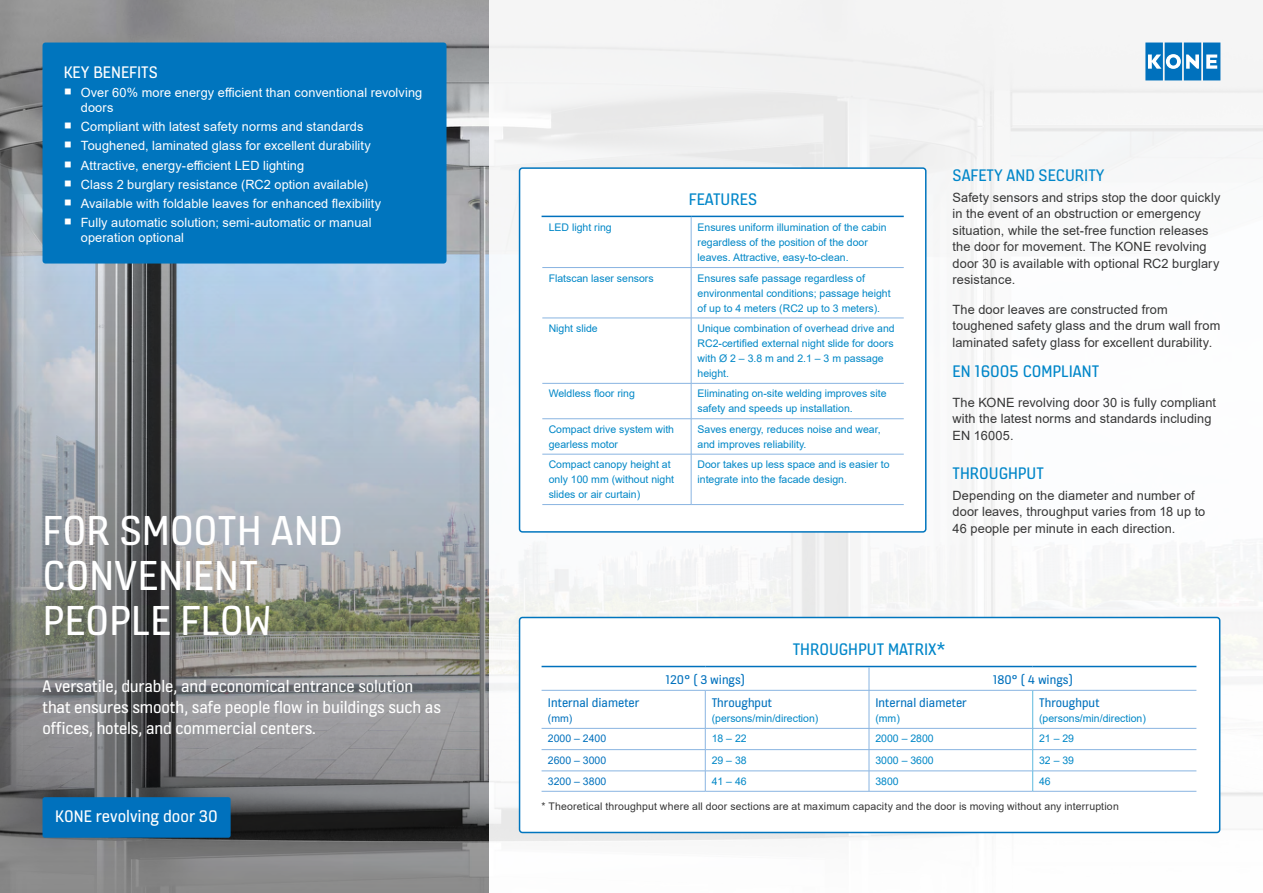
<style>
.page{position:relative;width:1263px;height:893px;background:#fff}
.page>*{position:absolute;margin:0;border:0;box-sizing:border-box;transform-origin:0 0}
.t1{font:45px/45px "KONE Information v 13";letter-spacing:.005em;color:#fff}
.t2{font:18px/21px "KONE Information v 13";letter-spacing:-.01em;color:#fff}
.t3{font:18px "KONE Information v 13";color:#0086c9}
.t4{font:13.5px "KONE Information v 13";color:#0071bd}
.t5{font:12.75px/16.5px "Arial";letter-spacing:.01em;color:#363636}
.t6{font:12.75px/15px "Arial";letter-spacing:.01em;color:#fff}
.t7{font:10.5px/15px "Arial";color:#0087c7}
.t8{font:10.5px "Arial";letter-spacing:.015em;color:#363636}
.t9{font:10.5px "Arial";color:#0071bd}
</style>
<div class="page">
<img style="left:0;top:0;width:489px;height:271px">
<div style="left:489px;top:0;width:774px;height:893px;background:#f7f8f8"></div>
<svg style="left:0;top:271px;width:489px;height:622px;background:#90969a"></svg>
<svg style="left:1145px;top:43px;width:75px;height:37px"></svg>
<div style="left:43px;top:797px;width:188px;height:41px;background:#0071bd;border-radius:2px"></div>
<div style="left:43px;top:43px;width:403px;height:221px;background:#0075be;border-radius:3px"></div>
<div style="left:519px;top:168px;width:407px;height:364px;background:#fff;border-radius:3px"></div>
<hr style="left:542px;top:216px;width:149px;height:1px;background:#0071bd">
<hr style="left:691px;top:216px;width:213px;height:1px;background:#0071bd">
<hr style="left:691px;top:217px;width:1px;height:50px;background:#89b4e1">
<hr style="left:542px;top:267px;width:149px;height:1px;background:#89b4e1">
<hr style="left:691px;top:267px;width:213px;height:1px;background:#89b4e1">
<hr style="left:691px;top:268px;width:1px;height:50px;background:#89b4e1">
<hr style="left:542px;top:318px;width:149px;height:1px;background:#89b4e1">
<hr style="left:691px;top:318px;width:213px;height:1px;background:#89b4e1">
<hr style="left:691px;top:318px;width:1px;height:65px;background:#89b4e1">
<hr style="left:542px;top:383px;width:149px;height:1px;background:#89b4e1">
<hr style="left:691px;top:383px;width:213px;height:1px;background:#89b4e1">
<hr style="left:691px;top:384px;width:1px;height:35px;background:#89b4e1">
<hr style="left:542px;top:418px;width:149px;height:1px;background:#89b4e1">
<hr style="left:691px;top:418px;width:213px;height:1px;background:#89b4e1">
<hr style="left:691px;top:419px;width:1px;height:35px;background:#89b4e1">
<hr style="left:542px;top:454px;width:149px;height:1px;background:#89b4e1">
<hr style="left:691px;top:454px;width:213px;height:1px;background:#89b4e1">
<hr style="left:691px;top:454px;width:1px;height:50px;background:#89b4e1">
<hr style="left:542px;top:504px;width:149px;height:1px;background:#89b4e1">
<hr style="left:691px;top:504px;width:213px;height:1px;background:#89b4e1">
<div style="left:519px;top:167px;width:407px;height:366px;border:2px solid #0075be;border-radius:3px"></div>
<div style="left:519px;top:617px;width:701px;height:215px;background:#fff;border-radius:3px"></div>
<hr style="left:542px;top:666px;width:163px;height:1px;background:#0071bd">
<hr style="left:705px;top:666px;width:164px;height:1px;background:#0071bd">
<hr style="left:869px;top:666px;width:164px;height:1px;background:#0071bd">
<hr style="left:1033px;top:666px;width:163px;height:1px;background:#0071bd">
<hr style="left:705px;top:728px;width:164px;height:1px;background:#89b4e1">
<hr style="left:705px;top:749px;width:164px;height:1px;background:#89b4e1">
<hr style="left:705px;top:771px;width:164px;height:1px;background:#89b4e1">
<hr style="left:705px;top:791px;width:164px;height:1px;background:#89b4e1">
<hr style="left:869px;top:690px;width:164px;height:1px;background:#89b4e1">
<hr style="left:869px;top:690px;width:1px;height:38px;background:#89b4e1">
<hr style="left:1033px;top:690px;width:163px;height:1px;background:#89b4e1">
<hr style="left:869px;top:728px;width:164px;height:1px;background:#89b4e1">
<hr style="left:1033px;top:728px;width:163px;height:1px;background:#89b4e1">
<hr style="left:869px;top:749px;width:164px;height:1px;background:#89b4e1">
<hr style="left:1033px;top:749px;width:163px;height:1px;background:#89b4e1">
<hr style="left:869px;top:771px;width:164px;height:1px;background:#89b4e1">
<svg style="left:869px;top:729px;width:1px;height:62px"></svg>
<hr style="left:1033px;top:771px;width:163px;height:1px;background:#89b4e1">
<hr style="left:869px;top:791px;width:164px;height:1px;background:#89b4e1">
<hr style="left:1033px;top:791px;width:163px;height:1px;background:#89b4e1">
<hr style="left:1032px;top:690px;width:1px;height:38px;background:#5db9de">
<svg style="left:1032px;top:728px;width:1px;height:63px"></svg>
<svg style="left:869px;top:667px;width:1px;height:23px"></svg>
<hr style="left:542px;top:690px;width:163px;height:1px;background:#89b4e1">
<hr style="left:705px;top:690px;width:164px;height:1px;background:#89b4e1">
<hr style="left:705px;top:690px;width:1px;height:38px;background:#89b4e1">
<hr style="left:542px;top:728px;width:163px;height:1px;background:#89b4e1">
<hr style="left:542px;top:749px;width:163px;height:1px;background:#89b4e1">
<hr style="left:542px;top:771px;width:163px;height:1px;background:#89b4e1">
<svg style="left:705px;top:728px;width:1px;height:63px"></svg>
<hr style="left:542px;top:791px;width:163px;height:1px;background:#89b4e1">
<div style="left:519px;top:617px;width:701px;height:216px;border:2px solid #0075be;border-radius:3px"></div>
<h2 class="t2" style="left:64px;top:60px;width:96px">KEY BENEFITS</h2>
<p class="t6" style="left:81px;top:85px;width:343px;text-indent:-17px">○ Over 60% more energy efficient than conventional revolving doors</p>
<p class="t6" style="left:64px;top:119px;width:301px">○ Compliant with latest safety norms and standards</p>
<p class="t6" style="left:64px;top:138px;width:308px">○ Toughened, laminated glass for excellent durability</p>
<p class="t6" style="left:64px;top:157px;width:242px">○ Attractive, energy-efficient LED lighting</p>
<p class="t6" style="left:64px;top:177px;width:306px">○ Class 2 burglary resistance (RC2 option available)</p>
<p class="t6" style="left:64px;top:196px;width:319px">○ Available with foldable leaves for enhanced flexibility</p>
<p class="t6" style="left:81px;top:215px;width:292px;text-indent:-17px">○ Fully automatic solution; semi-automatic or manual operation optional</p>
<h1 class="t1" style="left:43px;top:506px;width:301px">FOR SMOOTH AND<br>CONVENIENT<br>PEOPLE FLOW</h1>
<h2 class="t2" style="left:43px;top:674px;width:400px">A versatile, durable, and economical entrance solution that ensures smooth, safe people flow in buildings such as offices, hotels, and commercial centers.</h2>
<h2 class="t2" style="left:55px;top:805px;width:164px">KONE revolving door 30</h2>
<h2 class="t3" style="left:689px;top:188px;width:70px">FEATURES</h2>
<p class="t7" style="left:549px;top:220px;width:65px">LED light ring</p>
<p class="t7" style="left:697px;top:220px;width:191px">Ensures uniform illumination of the cabin regardless of the position of the door leaves. Attractive, easy-to-clean.</p>
<p class="t7" style="left:549px;top:270px;width:107px">Flatscan laser sensors</p>
<p class="t7" style="left:697px;top:270px;width:195px">Ensures safe passage regardless of environmental conditions; passage height of up to 4 meters (RC2 up to 3 meters).</p>
<p class="t7" style="left:549px;top:321px;width:51px">Night slide</p>
<p class="t7" style="left:697px;top:321px;width:199px">Unique combination of overhead drive and<br>RC2-certified external night slide for doors with Ø 2 – 3.8 m and 2.1 – 3 m passage height.</p>
<p class="t7" style="left:549px;top:386px;width:88px">Weldless floor ring</p>
<p class="t7" style="left:697px;top:386px;width:191px">Eliminating on-site welding improves site safety and speeds up installation.</p>
<p class="t7" style="left:549px;top:422px;width:127px">Compact drive system with gearless motor</p>
<p class="t7" style="left:697px;top:422px;width:185px">Saves energy, reduces noise and wear, and improves reliability.</p>
<p class="t7" style="left:549px;top:457px;width:127px">Compact canopy height at only 100 mm (without night slides or air curtain)</p>
<p class="t7" style="left:697px;top:457px;width:194px">Door takes up less space and is easier to integrate into the facade design.</p>
<h2 class="t3" style="left:952px;top:163px;width:153px">SAFETY AND SECURITY</h2>
<p class="t5" style="left:952px;top:189px;width:269px">Safety sensors and strips stop the door quickly in the event of an obstruction or emergency situation, while the set-free function releases the door for movement. The KONE revolving door 30 is available with optional RC2 burglary resistance.</p>
<p class="t5" style="left:952px;top:301px;width:269px">The door leaves are constructed from toughened safety glass and the drum wall from laminated safety glass for excellent durability.</p>
<h2 class="t3" style="left:952px;top:360px;width:148px">EN 16005 COMPLIANT</h2>
<p class="t5" style="left:952px;top:394px;width:265px">The KONE revolving door 30 is fully compliant with the latest norms and standards including<br>EN 16005.</p>
<h2 class="t3" style="left:952px;top:461px;width:93px">THROUGHPUT</h2>
<p class="t5" style="left:952px;top:487px;width:254px">Depending on the diameter and number of door leaves, throughput varies from 18 up to<br>46 people per minute in each direction.</p>
<h2 class="t3" style="left:793px;top:637px;width:154px">THROUGHPUT MATRIX*</h2>
<p class="t4" style="left:548px;top:694px;width:93px">Internal diameter</p>
<p class="t9" style="left:548px;top:711px;width:26px">(mm)</p>
<p class="t4" style="left:665px;top:671px;width:81px">120° ( 3 wings)</p>
<p class="t4" style="left:993px;top:671px;width:82px">180° ( 4 wings)</p>
<p class="t4" style="left:712px;top:694px;width:62px">Throughput</p>
<p class="t7" style="left:712px;top:711px;width:108px">(persons/min/direction)</p>
<p class="t4" style="left:875px;top:694px;width:93px">Internal diameter</p>
<p class="t7" style="left:875px;top:711px;width:26px">(mm)</p>
<p class="t4" style="left:1039px;top:694px;width:62px">Throughput</p>
<p class="t7" style="left:1039px;top:711px;width:108px">(persons/min/direction)</p>
<p class="t9" style="left:548px;top:731px;width:60px">2000 – 2400</p>
<p class="t7" style="left:712px;top:731px;width:37px">18 – 22</p>
<p class="t7" style="left:875px;top:731px;width:60px">2000 – 2800</p>
<p class="t7" style="left:1039px;top:731px;width:37px">21 – 29</p>
<p class="t9" style="left:548px;top:753px;width:60px">2600 – 3000</p>
<p class="t7" style="left:712px;top:752px;width:37px">29 – 38</p>
<p class="t7" style="left:875px;top:752px;width:60px">3000 – 3600</p>
<p class="t7" style="left:1039px;top:752px;width:37px">32 – 39</p>
<p class="t9" style="left:548px;top:774px;width:60px">3200 – 3800</p>
<p class="t7" style="left:712px;top:774px;width:37px">41 – 46</p>
<p class="t7" style="left:875px;top:774px;width:25px">3800</p>
<p class="t7" style="left:1039px;top:774px;width:13px">46</p>
<p class="t8" style="left:542px;top:799px;width:579px">* Theoretical throughput where all door sections are at maximum capacity and the door is moving without any interruption</p>
</div>
